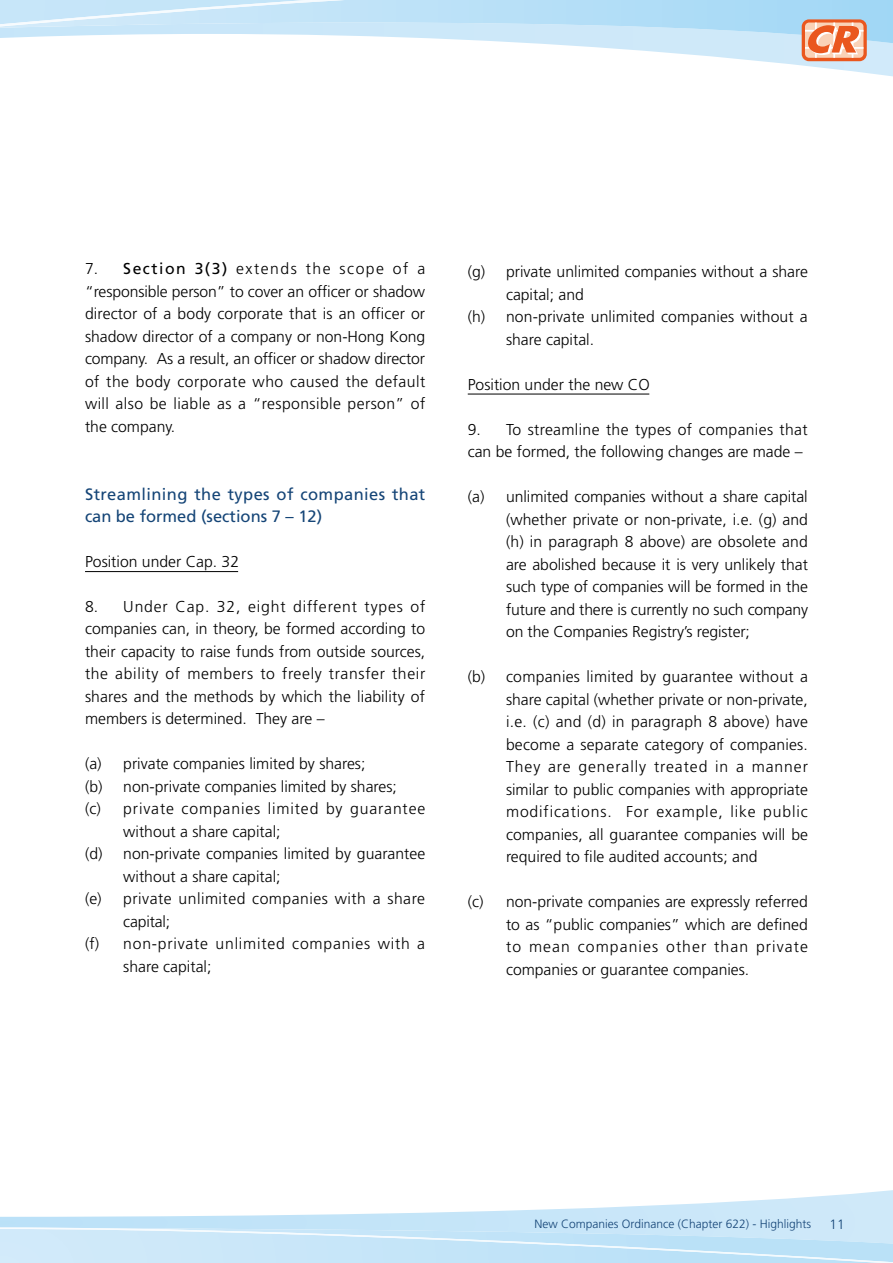
<style>
.page{position:relative;width:893px;height:1263px;background:#fff}
.page>*{position:absolute;margin:0;border:0;box-sizing:border-box;transform-origin:0 0}
.t1{font:16.5px/22.5px "Frutiger";letter-spacing:.025em;color:#154577}
.t2{font:300 15.75px/22.5px "Frutiger";color:#000;text-align:justify}
.t3{font:300 15.75px/22.5px "Frutiger";letter-spacing:.055em;color:#000}
.t4{font:300 15.75px/22.5px "Frutiger";letter-spacing:.05em;color:#000}
.t5{font:300 15.75px/22.5px "Frutiger";letter-spacing:.03em;color:#000}
.t6{font:300 13.5px "Frutiger";color:#154577}
.t7{font:300 12px "Frutiger";color:#154577}
.s1{font-weight:400}
</style>
<div class="page">
<svg style="left:0;top:1190px;width:893px;height:37px"></svg>
<svg style="left:0;top:1227px;width:893px;height:36px;background:#c8e6f8"></svg>
<svg style="left:730px;top:58px;width:163px;height:19px"></svg>
<div style="left:802px;top:19px;width:65px;height:42px;background:#ea571e;border-radius:7px"></div>
<svg style="left:0;top:0;width:893px;height:58px"></svg>
<hr style="left:85px;top:571px;width:153px;height:1px;background:#000">
<hr style="left:468px;top:394px;width:181px;height:1px;background:#000">
<p class="t2" style="left:85px;top:257px;width:342px">7. <span class="s1">Section 3(3)</span> extends the scope of a “responsible person” to cover an officer or shadow director of a body corporate that is an officer or shadow director of a company or non-Hong Kong company. As a result, an officer or shadow director of the body corporate who caused the default will also be liable as a “responsible person” of the company.</p>
<p class="t1" style="left:85px;top:483px;width:342px">Streamlining the types of companies that can be formed (sections 7 – 12)</p>
<p class="t2" style="left:85px;top:550px;width:156px">Position under Cap. 32</p>
<p class="t2" style="left:85px;top:595px;width:342px">8. Under Cap. 32, eight different types of companies can, in theory, be formed according to their capacity to raise funds from outside sources, the ability of members to freely transfer their shares and the methods by which the liability of members is determined. They are –</p>
<p class="t2" style="left:85px;top:752px;width:282px">(a) private companies limited by shares;</p>
<p class="t2" style="left:85px;top:775px;width:313px">(b) non-private companies limited by shares;</p>
<p class="t3" style="left:123px;top:797px;width:304px;text-indent:-38px">(c) private companies limited by guarantee without a share capital;</p>
<p class="t2" style="left:123px;top:842px;width:303px;text-indent:-38px">(d) non-private companies limited by guarantee without a share capital;</p>
<p class="t5" style="left:123px;top:887px;width:303px;text-indent:-38px">(e) private unlimited companies with a share capital;</p>
<p class="t4" style="left:123px;top:932px;width:303px;text-indent:-38px">(f) non-private unlimited companies with a share capital;</p>
<p class="t2" style="left:506px;top:260px;width:303px;text-indent:-38px">(g) private unlimited companies without a share capital; and</p>
<p class="t2" style="left:506px;top:305px;width:303px;text-indent:-38px">(h) non-private unlimited companies without a share capital.</p>
<p class="t2" style="left:468px;top:373px;width:184px">Position under the new CO</p>
<p class="t2" style="left:468px;top:418px;width:341px">9. To streamline the types of companies that can be formed, the following changes are made –</p>
<p class="t2" style="left:506px;top:485px;width:304px;text-indent:-38px">(a) unlimited companies without a share capital (whether private or non-private, i.e. (g) and (h) in paragraph 8 above) are obsolete and are abolished because it is very unlikely that such type of companies will be formed in the future and there is currently no such company on the Companies Registry’s register;</p>
<p class="t2" style="left:506px;top:665px;width:304px;text-indent:-38px">(b) companies limited by guarantee without a share capital (whether private or non-private, i.e. (c) and (d) in paragraph 8 above) have become a separate category of companies.<br>They are generally treated in a manner similar to public companies with appropriate modifications. For example, like public companies, all guarantee companies will be required to file audited accounts; and</p>
<p class="t2" style="left:506px;top:890px;width:303px;text-indent:-38px">(c) non-private companies are expressly referred to as “public companies” which are defined to mean companies other than private companies or guarantee companies.</p>
<p class="t7" style="left:534px;top:1217px;width:278px">New Companies Ordinance (Chapter 622) - Highlights</p>
<p class="t6" style="left:830px;top:1216px;width:17px">11</p>
</div>
